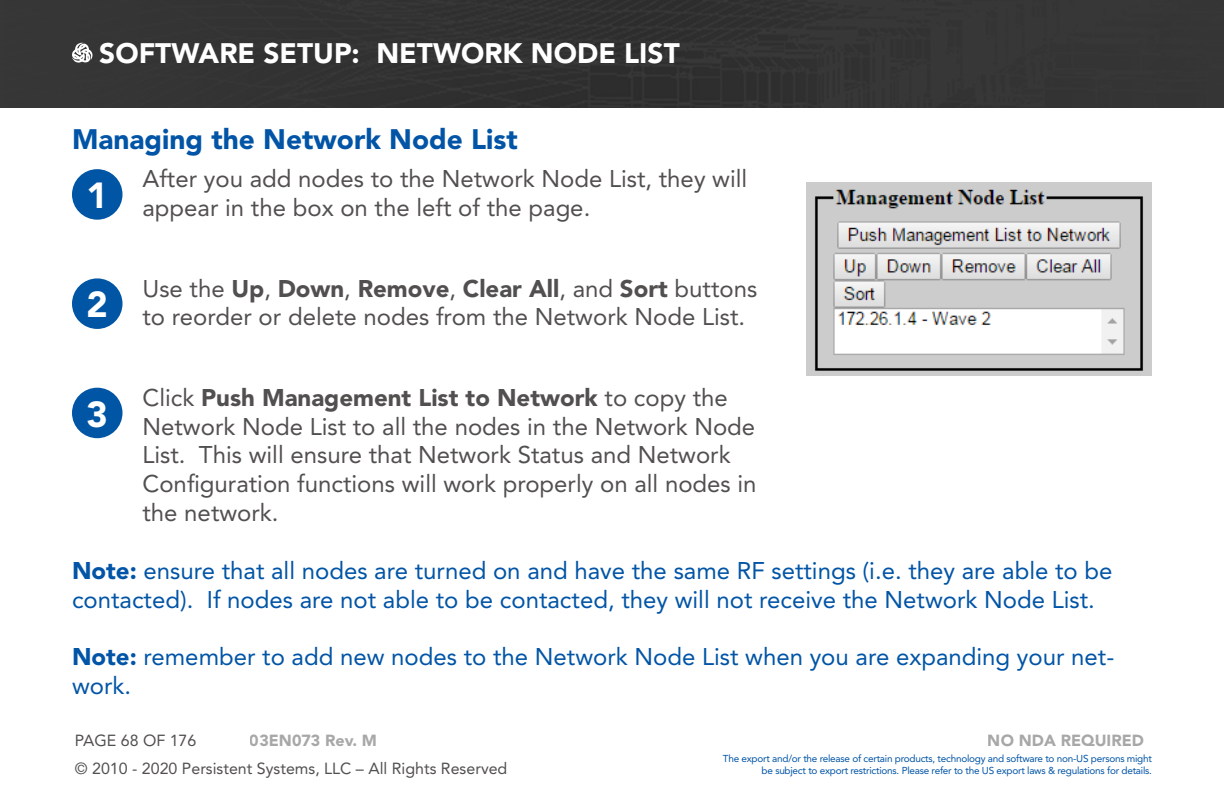
<style>
.page{position:relative;width:1224px;height:792px;background:#fff}
.page>*{position:absolute;margin:0;border:0;box-sizing:border-box;transform-origin:0 0}
.t1{font:900 36px "Avenir LT Std";color:#fff}
.t2{font:900 28px "Avenir LT Std";color:#fff}
.t3{font:900 28px "Avenir LT Std";color:#0154a6}
.t4{font:24px/28.8px "Avenir LT Std";color:#524f4f}
.t5{font:24px/28.8px "Avenir LT Std";color:#0154a6}
.t6{font:16px "Avenir LT Std";color:#524f4f}
.t7{font:900 16px "Avenir LT Std";color:#524f4f}
.t8{font:10px/12px "Avenir LT Std";letter-spacing:-.025em;color:#0154a6;text-align:right}
.s1{font-weight:900}
</style>
<div class="page">
<div style="left:0;top:0;width:1224px;height:108px;background:#343434"></div>
<img style="left:806px;top:183px;width:346px;height:192px">
<div style="left:72px;top:169px;width:51px;height:51px;background:#0155a5;border-radius:50%"></div>
<div style="left:72px;top:388px;width:51px;height:50px;background:#0155a5;border-radius:50%"></div>
<div style="left:72px;top:278px;width:51px;height:51px;background:#0155a5;border-radius:50%"></div>
<svg style="left:72px;top:43px;width:21px;height:20px"></svg>
<p class="t2" style="left:99px;top:36px;width:582px">SOFTWARE SETUP: NETWORK NODE LIST</p>
<p class="t3" style="left:72px;top:122px;width:447px">Managing the Network Node List</p>
<p class="t1" style="left:87px;top:174px;width:23px">1</p>
<p class="t4" style="left:143px;top:165px;width:606px">After you add nodes to the Network Node List, they will appear in the box on the left of the page.</p>
<p class="t1" style="left:87px;top:283px;width:23px">2</p>
<h1 class="t1" style="left:87px;top:392px;width:23px">3</h1>
<p class="t4" style="left:143px;top:274px;width:616px">Use the <span class="s1">Up</span>, <span class="s1">Down</span>, <span class="s1">Remove</span>, <span class="s1">Clear All</span>, and <span class="s1">Sort</span> buttons to reorder or delete nodes from the Network Node List.</p>
<p class="t4" style="left:143px;top:383px;width:616px">Click <span class="s1">Push Management List to Network</span> to copy the Network Node List to all the nodes in the Network Node List. This will ensure that Network Status and Network Configuration functions will work properly on all nodes in the network.</p>
<p class="t5" style="left:72px;top:556px;width:1042px"><span class="s1">Note:</span> ensure that all nodes are turned on and have the same RF settings (i.e. they are able to be contacted). If nodes are not able to be contacted, they will not receive the Network Node List.</p>
<p class="t5" style="left:72px;top:643px;width:1044px"><span class="s1">Note:</span> remember to add new nodes to the Network Node List when you are expanding your net&shy;work.</p>
<p class="t6" style="left:75px;top:731px;width:123px">PAGE 68 OF 176</p>
<p class="t7" style="left:988px;top:731px;width:158px">NO NDA REQUIRED</p>
<p class="t8" style="left:723px;top:753px;width:431px">The export and/or the release of certain products, technology and software to non-US persons might be subject to export restrictions. Please refer to the US export laws &amp; regulations for details.</p>
<p class="t7" style="left:250px;top:731px;width:129px">03EN073 Rev. M</p>
<p class="t6" style="left:75px;top:759px;width:434px">© 2010 - 2020 Persistent Systems, LLC – All Rights Reserved</p>
</div>
